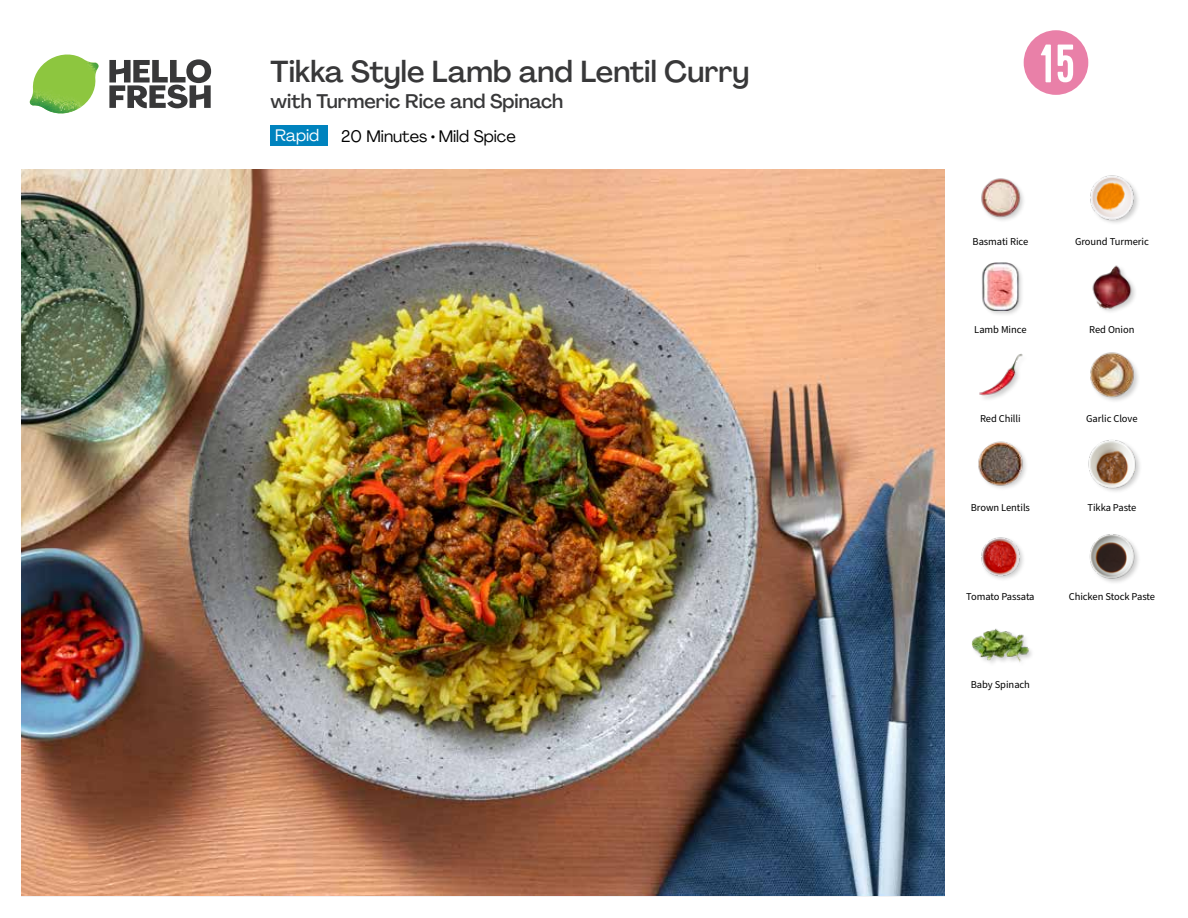
<style>
.page{position:relative;width:1188px;height:918px;background:#fff}
.page>*{position:absolute;margin:0;border:0;box-sizing:border-box;transform-origin:0 0}
.t1{font:54px "Kapra";color:#fff}
.t2{font:500 30px "Agrandir";color:#383839}
.t3{font:500 19.5px "Agrandir";color:#383839}
.t4{font:16.5px "Agrandir";color:#000}
.t5{font:16.5px "Agrandir";color:#fff}
.t6{font:10.5px "Source Sans Pro";letter-spacing:-.005em;color:#000}
</style>
<div class="page">
<svg style="left:109px;top:59px;width:102px;height:49px"></svg>
<img style="left:30px;top:55px;width:69px;height:59px">
<img style="left:21px;top:170px;width:924px;height:726px">
<img style="left:981px;top:537px;width:42px;height:42px">
<div style="left:972px;top:628px;width:64px;height:40px;background:#000;opacity:.2"></div>
<img style="left:972px;top:628px;width:57px;height:40px">
<img style="left:1089px;top:534px;width:50px;height:49px">
<img style="left:979px;top:353px;width:44px;height:46px">
<img style="left:978px;top:441px;width:48px;height:48px">
<img style="left:1088px;top:440px;width:52px;height:52px">
<img style="left:1090px;top:352px;width:48px;height:49px">
<img style="left:981px;top:178px;width:43px;height:43px">
<div style="left:981px;top:262px;width:44px;height:55px;background:#000;opacity:.2"></div>
<img style="left:981px;top:263px;width:43px;height:47px">
<img style="left:1092px;top:265px;width:43px;height:47px">
<img style="left:1090px;top:175px;width:48px;height:48px">
<div style="left:271px;top:126px;width:57px;height:20px;background:#0083be"></div>
<svg style="left:1023px;top:30px;width:66px;height:65px"></svg>
<h2 class="t2" style="left:271px;top:53px;width:480px">Tikka Style Lamb and Lentil Curry</h2>
<h3 class="t3" style="left:271px;top:89px;width:294px">with Turmeric Rice and Spinach</h3>
<h3 class="t5" style="left:275px;top:125px;width:46px">Rapid</h3>
<h3 class="t4" style="left:341px;top:126px;width:176px">20 Minutes • Mild Spice</h3>
<h1 class="t1" style="left:1040px;top:33px;width:36px">15</h1>
<p class="t6" style="left:973px;top:234px;width:57px">Basmati Rice</p>
<p class="t6" style="left:1075px;top:234px;width:75px">Ground Turmeric</p>
<p class="t6" style="left:974px;top:323px;width:54px">Lamb Mince</p>
<p class="t6" style="left:1089px;top:323px;width:47px">Red Onion</p>
<p class="t6" style="left:980px;top:412px;width:42px">Red Chilli</p>
<p class="t6" style="left:1086px;top:412px;width:53px">Garlic Clove</p>
<p class="t6" style="left:971px;top:500px;width:61px">Brown Lentils</p>
<p class="t6" style="left:1087px;top:500px;width:50px">Tikka Paste</p>
<p class="t6" style="left:966px;top:589px;width:70px">Tomato Passata</p>
<p class="t6" style="left:1069px;top:589px;width:88px">Chicken Stock Paste</p>
<p class="t6" style="left:971px;top:678px;width:61px">Baby Spinach</p>
</div>
